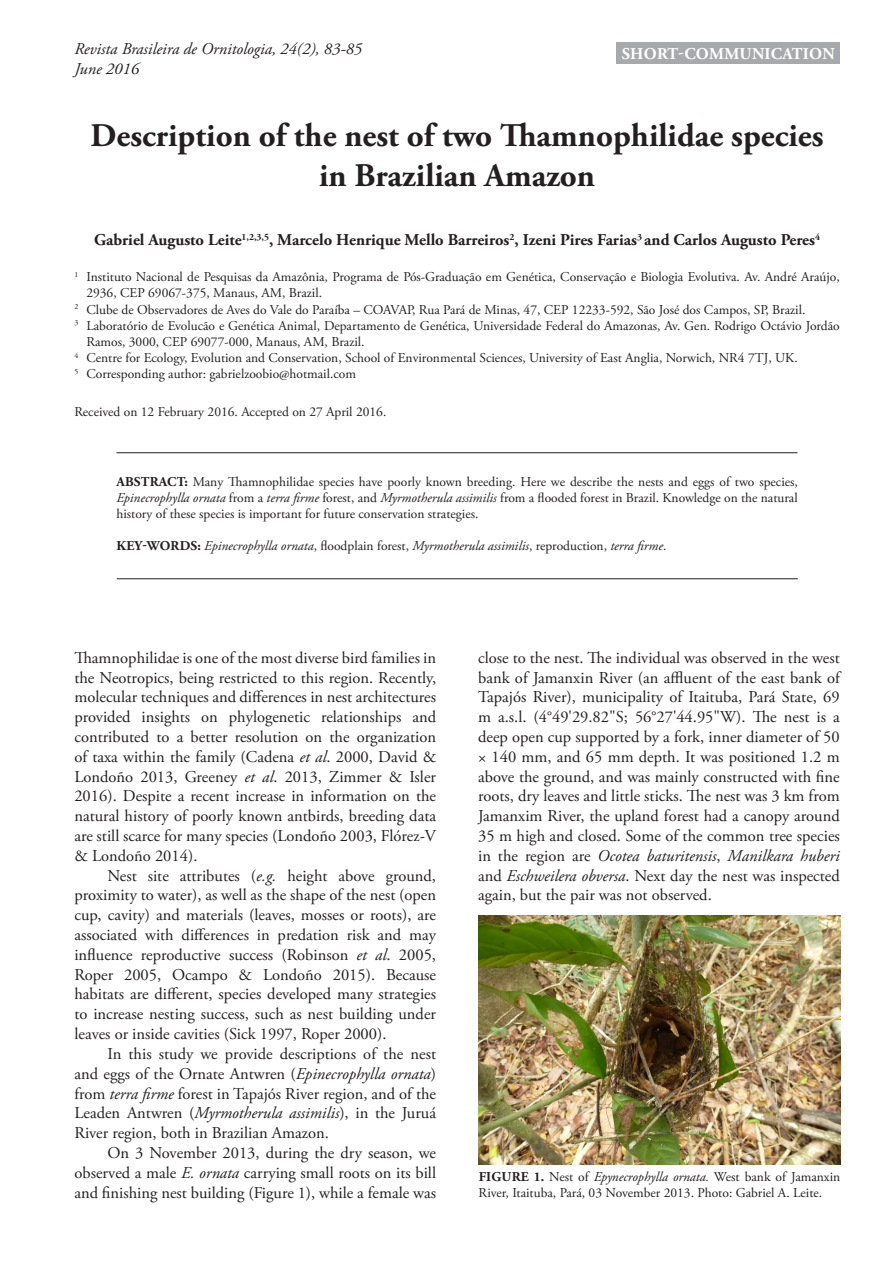
<style>
.page{position:relative;width:893px;height:1263px;background:#fff}
.page>*{position:absolute;margin:0;border:0;box-sizing:border-box;transform-origin:0 0}
.t1{font:700 33px/39.6px "Adobe Garamond Pro";color:#231f20;text-align:center}
.t2{font:16.5px/19.8px "Adobe Garamond Pro";color:#231f20;text-align:justify}
.t3{font:700 16.5px "Adobe Garamond Pro";color:#231f20}
.t4{font:italic 16.5px/19.8px "Adobe Garamond Pro";color:#231f20}
.t5{font:700 16.5px "Adobe Garamond Pro";letter-spacing:.015em;color:#fff}
.t6{font:13.5px/16.2px "Adobe Garamond Pro";color:#231f20;text-align:justify}
.t7{font:italic 13.5px "Adobe Garamond Pro";color:#231f20}
.s1{font-weight:700}
.s2{font-style:italic}
.s3{font-weight:700;font-style:normal}
.s4{font-style:normal}
</style>
<div class="page">
<div style="left:616px;top:42px;width:224px;height:22px;background:#a7a9ac"></div>
<hr style="left:116px;top:452px;width:681px;height:1px;background:#231f20">
<hr style="left:117px;top:578px;width:681px;height:1px;background:#231f20">
<img style="left:478px;top:916px;width:362px;height:248px">
<p class="t4" style="left:75px;top:40px;width:289px">Revista Brasileira de Ornitologia, 24(2), 83-85<br>June 2016</p>
<p class="t5" style="left:622px;top:44px;width:214px">Short-Communication</p>
<p class="t5" style="left:762px;top:44px;width:71px">article</p>
<h1 class="t1" style="left:91px;top:117px;width:734px">Description of the nest of two Thamnophilidae species in Brazilian Amazon</h1>
<p class="t3" style="left:94px;top:230px;width:727px">Gabriel Augusto Leite<sup>1,2,3,5</sup>, Marcelo Henrique Mello Barreiros<sup>2</sup>, Izeni Pires Farias<sup>3</sup> and Carlos Augusto Peres<sup>4</sup></p>
<p class="t6" style="left:74px;top:269px;width:767px"><sup>1</sup> Instituto Nacional de Pesquisas da Amazônia, Programa de Pós-Graduação em Genética, Conservação e Biologia Evolutiva. Av. André Araújo,</p>
<p class="t6" style="left:86px;top:285px;width:237px">2936, CEP 69067-375, Manaus, AM, Brazil.</p>
<p class="t6" style="left:74px;top:302px;width:733px"><sup>2</sup> Clube de Observadores de Aves do Vale do Paraíba – COAVAP, Rua Pará de Minas, 47, CEP 12233-592, São José dos Campos, SP, Brazil.</p>
<p class="t6" style="left:74px;top:318px;width:767px"><sup>3</sup> Laboratório de Evolucão e Genética Animal, Departamento de Genética, Universidade Federal do Amazonas, Av. Gen. Rodrigo Octávio Jordão</p>
<p class="t6" style="left:86px;top:334px;width:280px">Ramos, 3000, CEP 69077-000, Manaus, AM, Brazil.</p>
<p class="t6" style="left:74px;top:350px;width:725px"><sup>4</sup> Centre for Ecology, Evolution and Conservation, School of Environmental Sciences, University of East Anglia, Norwich, NR4 7TJ, UK.</p>
<p class="t6" style="left:74px;top:366px;width:283px"><sup>5</sup> Corresponding author: gabrielzoobio@hotmail.com</p>
<p class="t6" style="left:74px;top:404px;width:313px">Received on 12 February 2016. Accepted on 27 April 2016.</p>
<p class="t6" style="left:116px;top:474px;width:683px"><span class="s1">ABSTRACT:</span> Many Thamnophilidae species have poorly known breeding. Here we describe the nests and eggs of two species, <span class="s2">Epinecrophylla ornata</span> from a <span class="s2">terra firme</span> forest, and <span class="s2">Myrmotherula assimilis</span> from a flooded forest in Brazil. Knowledge on the natural history of these species is important for future conservation strategies.</p>
<p class="t7" style="left:116px;top:538px;width:551px"><span class="s3">KEY-WORDS:</span> Epinecrophylla ornata<span class="s4">, floodplain forest,</span> Myrmotherula assimilis<span class="s4">, reproduction,</span> terra firme<span class="s4">.</span></p>
<p class="t2" style="left:74px;top:648px;width:363px">Thamnophilidae is one of the most diverse bird families in the Neotropics, being restricted to this region. Recently, molecular techniques and differences in nest architectures provided insights on phylogenetic relationships and contributed to a better resolution on the organization of taxa within the family (Cadena <span class="s2">et al</span>. 2000, David &amp; Londoño 2013, Greeney <span class="s2">et al</span>. 2013, Zimmer &amp; Isler 2016). Despite a recent increase in information on the natural history of poorly known antbirds, breeding data are still scarce for many species (Londoño 2003, Flórez-V &amp; Londoño 2014).</p>
<p class="t2" style="left:74px;top:866px;width:363px;text-indent:33px">Nest site attributes (<span class="s2">e.g.</span> height above ground, proximity to water), as well as the shape of the nest (open cup, cavity) and materials (leaves, mosses or roots), are associated with differences in predation risk and may influence reproductive success (Robinson <span class="s2">et al</span>. 2005, Roper 2005, Ocampo &amp; Londoño 2015). Because habitats are different, species developed many strategies to increase nesting success, such as nest building under leaves or inside cavities (Sick 1997, Roper 2000).</p>
<p class="t2" style="left:74px;top:1044px;width:363px;text-indent:33px">In this study we provide descriptions of the nest and eggs of the Ornate Antwren (<span class="s2">Epinecrophylla ornata</span>) from <span class="s2">terra firme</span> forest in Tapajós River region, and of the Leaden Antwren (<span class="s2">Myrmotherula assimilis</span>), in the Juruá River region, both in Brazilian Amazon.</p>
<p class="t2" style="left:74px;top:1143px;width:363px;text-indent:33px">On 3 November 2013, during the dry season, we observed a male <span class="s2">E. ornata</span> carrying small roots on its bill and finishing nest building (Figure 1), while a female was</p>
<p class="t2" style="left:478px;top:648px;width:363px">close to the nest. The individual was observed in the west bank of Jamanxin River (an affluent of the east bank of Tapajós River), municipality of Itaituba, Pará State, 69 m a.s.l. (4°49'29.82"S; 56°27'44.95"W). The nest is a deep open cup supported by a fork, inner diameter of 50 × 140 mm, and 65 mm depth. It was positioned 1.2 m above the ground, and was mainly constructed with fine roots, dry leaves and little sticks. The nest was 3 km from Jamanxim River, the upland forest had a canopy around 35 m high and closed. Some of the common tree species in the region are <span class="s2">Ocotea baturitensis</span>, <span class="s2">Manilkara huberi </span>and <span class="s2">Eschweilera obversa</span>. Next day the nest was inspected again, but the pair was not observed.</p>
<p class="t6" style="left:479px;top:1169px;width:363px"><span class="s1">FIGURE 1.</span> Nest of <span class="s2">Epynecrophylla ornata.</span> West bank of Jamanxin<br>River, Itaituba, Pará, 03 November 2013. Photo: Gabriel A. Leite.</p>
</div>
